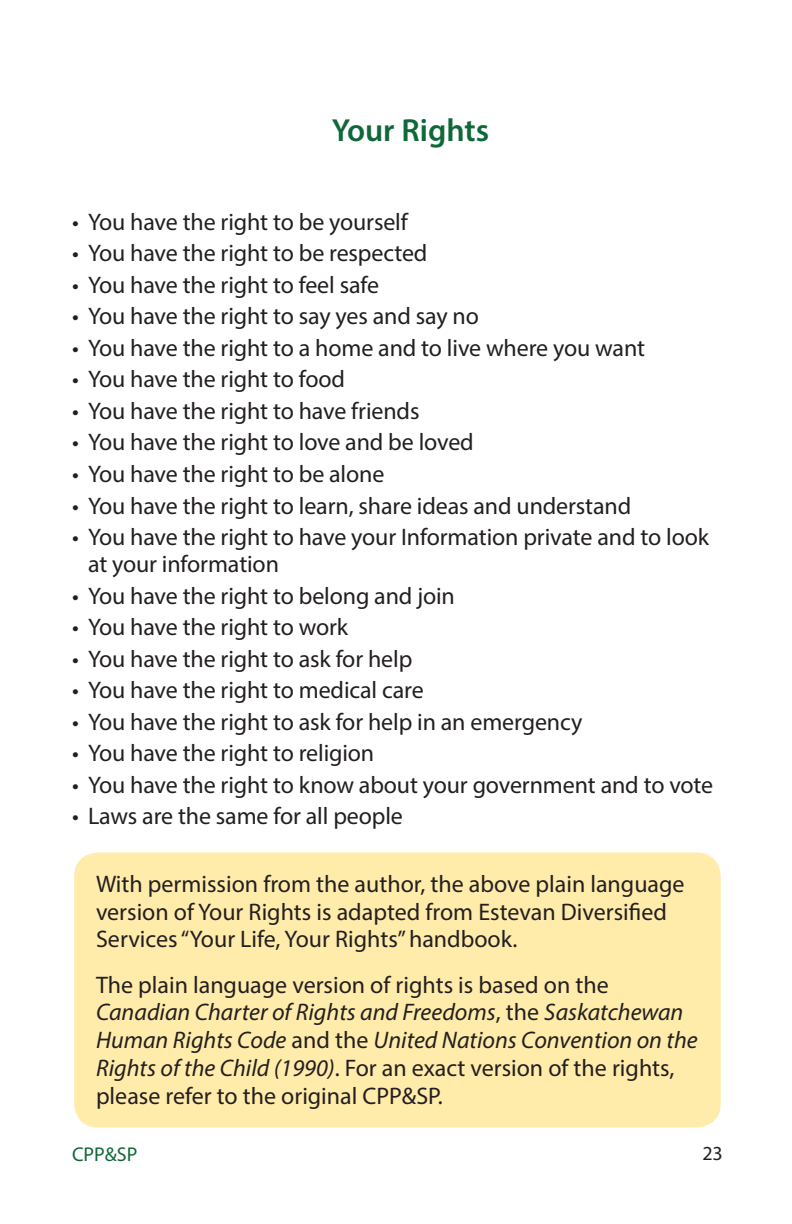
<style>
.page{position:relative;width:792px;height:1224px;background:#fff}
.page>*{position:absolute;margin:0;border:0;box-sizing:border-box;transform-origin:0 0}
.Main_Headings_-_Myri{font:600 32px "Myriad Pro";color:#0f6838}
.Main_Headings_-_Myri-2{font:24px/27.2px "Myriad Pro";letter-spacing:-.005em;color:#231f20}
.Body_text_-_Myriad_P{font:24px/27.8px "Myriad Pro";color:#231f20}
.t1{font:20px "Myriad Pro";color:#0f6838}
.t2{font:20px "Myriad Pro";color:#231f20}
.s1{font-style:italic}
</style>
<div class="page">
<div style="left:74px;top:852px;width:647px;height:276px;background:#ffebaa;border-radius:24px"></div>
<p class="Main_Headings_-_Myri" style="left:332px;top:110px;width:159px">Your Rights</p>
<p class="Main_Headings_-_Myri-2" style="left:72px;top:208px;width:337px">• You have the right to be yourself</p>
<p class="Main_Headings_-_Myri-2" style="left:72px;top:239px;width:357px">• You have the right to be respected</p>
<p class="Main_Headings_-_Myri-2" style="left:72px;top:271px;width:309px">• You have the right to feel safe</p>
<p class="Main_Headings_-_Myri-2" style="left:72px;top:302px;width:408px">• You have the right to say yes and say no</p>
<p class="Main_Headings_-_Myri-2" style="left:72px;top:334px;width:575px">• You have the right to a home and to live where you want</p>
<p class="Main_Headings_-_Myri-2" style="left:72px;top:365px;width:275px">• You have the right to food</p>
<p class="Main_Headings_-_Myri-2" style="left:72px;top:397px;width:349px">• You have the right to have friends</p>
<p class="Main_Headings_-_Myri-2" style="left:72px;top:428px;width:403px">• You have the right to love and be loved</p>
<p class="Main_Headings_-_Myri-2" style="left:72px;top:460px;width:314px">• You have the right to be alone</p>
<p class="Main_Headings_-_Myri-2" style="left:72px;top:491px;width:561px">• You have the right to learn, share ideas and understand</p>
<p class="Main_Headings_-_Myri-2" style="left:88px;top:523px;width:623px;text-indent:-16px">• You have the right to have your Information private and to look at your information</p>
<p class="Main_Headings_-_Myri-2" style="left:72px;top:582px;width:384px">• You have the right to belong and join</p>
<p class="Main_Headings_-_Myri-2" style="left:72px;top:613px;width:278px">• You have the right to work</p>
<p class="Main_Headings_-_Myri-2" style="left:72px;top:645px;width:342px">• You have the right to ask for help</p>
<p class="Main_Headings_-_Myri-2" style="left:72px;top:676px;width:353px">• You have the right to medical care</p>
<p class="Main_Headings_-_Myri-2" style="left:72px;top:708px;width:512px">• You have the right to ask for help in an emergency</p>
<p class="Main_Headings_-_Myri-2" style="left:72px;top:739px;width:304px">• You have the right to religion</p>
<p class="Main_Headings_-_Myri-2" style="left:72px;top:771px;width:643px">• You have the right to know about your government and to vote</p>
<p class="Main_Headings_-_Myri-2" style="left:72px;top:802px;width:332px">• Laws are the same for all people</p>
<p class="Body_text_-_Myriad_P" style="left:96px;top:870px;width:590px">With permission from the author, the above plain language version of Your Rights is adapted from Estevan Diversified<br>Services “Your Life, Your Rights” handbook.</p>
<p class="Body_text_-_Myriad_P" style="left:96px;top:971px;width:603px">The plain language version of rights is based on the <span class="s1">Canadian Charter of Rights and Freedoms</span>, the <span class="s1">Saskatchewan Human Rights Code</span> and the <span class="s1">United Nations Convention on the Rights of the Child (1990)</span>. For an exact version of the rights, please refer to the original CPP&amp;SP.</p>
<p class="t1" style="left:72px;top:1142px;width:67px">CPP&amp;SP</p>
<p class="t2" style="left:702px;top:1141px;width:22px">23</p>
</div>
